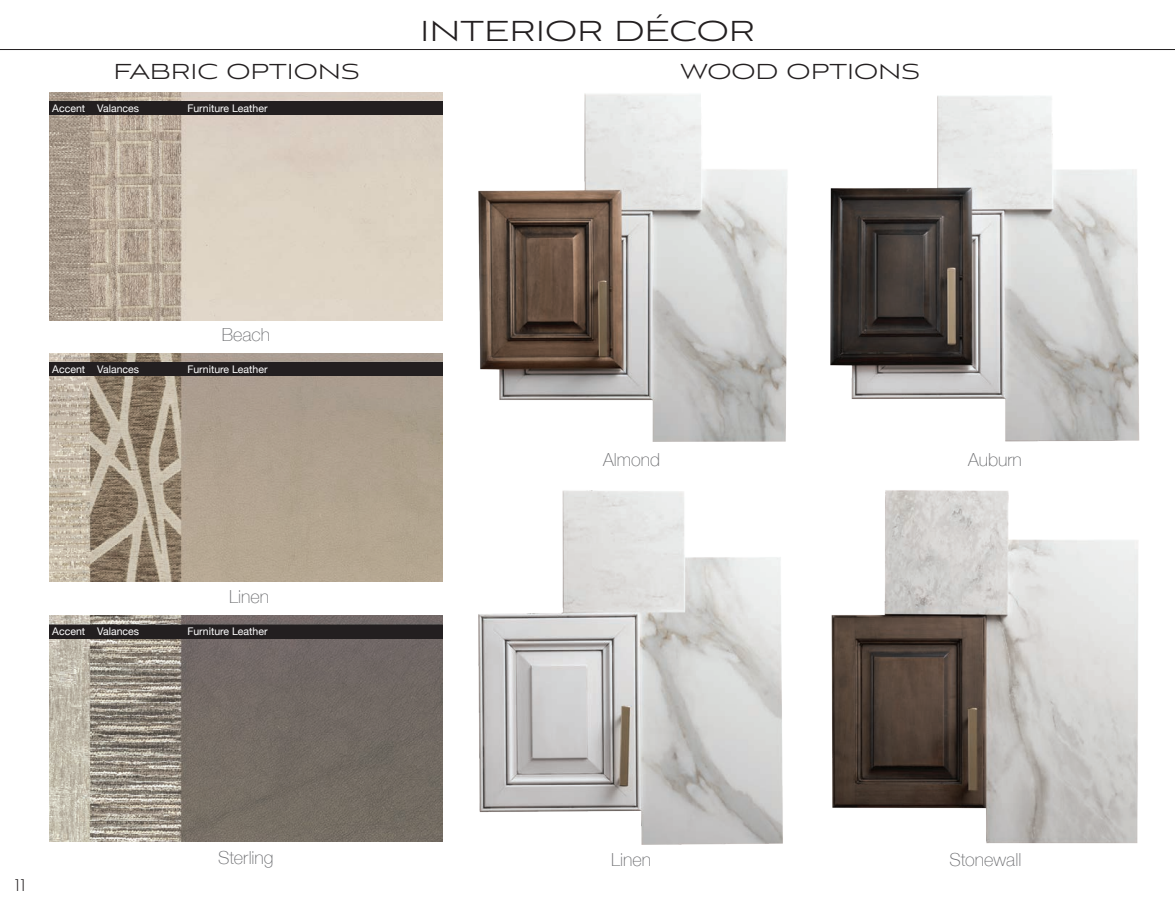
<style>
.page{position:relative;width:1175px;height:905px;background:#fff}
.page>*{position:absolute;margin:0;border:0;box-sizing:border-box;transform-origin:0 0}
.t1{font:300 36px "Aviano Sans";color:#231f20}
.t2{font:300 27px "Aviano Sans";color:#231f20}
.t3{font:100 18px "Helvetica Neue";color:#6c6d70}
.t4{font:300 18px "Josefin Sans";color:#231f20}
.t5{font:10.5px "Helvetica Neue";color:#fff}
</style>
<div class="page">
<hr style="left:0;top:49px;width:1174px;height:1px;background:#231f20">
<img style="left:831px;top:547px;width:307px;height:297px">
<img style="left:478px;top:531px;width:305px;height:314px">
<img style="left:478px;top:93px;width:310px;height:438px">
<img style="left:830px;top:96px;width:310px;height:451px">
<img style="left:49px;top:92px;width:393px;height:228px">
<div style="left:49px;top:102px;width:393px;height:13px;background:#231f20"></div>
<img style="left:49px;top:353px;width:393px;height:228px">
<div style="left:49px;top:362px;width:393px;height:14px;background:#231f20"></div>
<img style="left:49px;top:615px;width:393px;height:226px">
<div style="left:49px;top:625px;width:393px;height:13px;background:#231f20"></div>
<h2 class="t2" style="left:113px;top:58px;width:248px">FABRIC OPTIONS</h2>
<p class="t5" style="left:52px;top:101px;width:88px">Accent Valances</p>
<p class="t5" style="left:187px;top:101px;width:82px">Furniture Leather</p>
<h1 class="t1" style="left:420px;top:14px;width:336px">INTERIOR DÉCOR</h1>
<h2 class="t2" style="left:680px;top:58px;width:241px">WOOD OPTIONS</h2>
<h3 class="t3" style="left:222px;top:321px;width:50px">Beach</h3>
<p class="t5" style="left:52px;top:361px;width:88px">Accent Valances</p>
<p class="t5" style="left:187px;top:361px;width:82px">Furniture Leather</p>
<h3 class="t3" style="left:229px;top:582px;width:42px">Linen</h3>
<p class="t5" style="left:52px;top:624px;width:88px">Accent Valances</p>
<p class="t5" style="left:187px;top:624px;width:82px">Furniture Leather</p>
<h3 class="t4" style="left:15px;top:871px;width:13px">11</h3>
<h3 class="t3" style="left:218px;top:843px;width:57px">Sterling</h3>
<h3 class="t3" style="left:603px;top:445px;width:59px">Almond</h3>
<h3 class="t3" style="left:968px;top:445px;width:55px">Auburn</h3>
<h3 class="t3" style="left:611px;top:846px;width:42px">Linen</h3>
<h3 class="t3" style="left:949px;top:846px;width:73px">Stonewall</h3>
</div>
